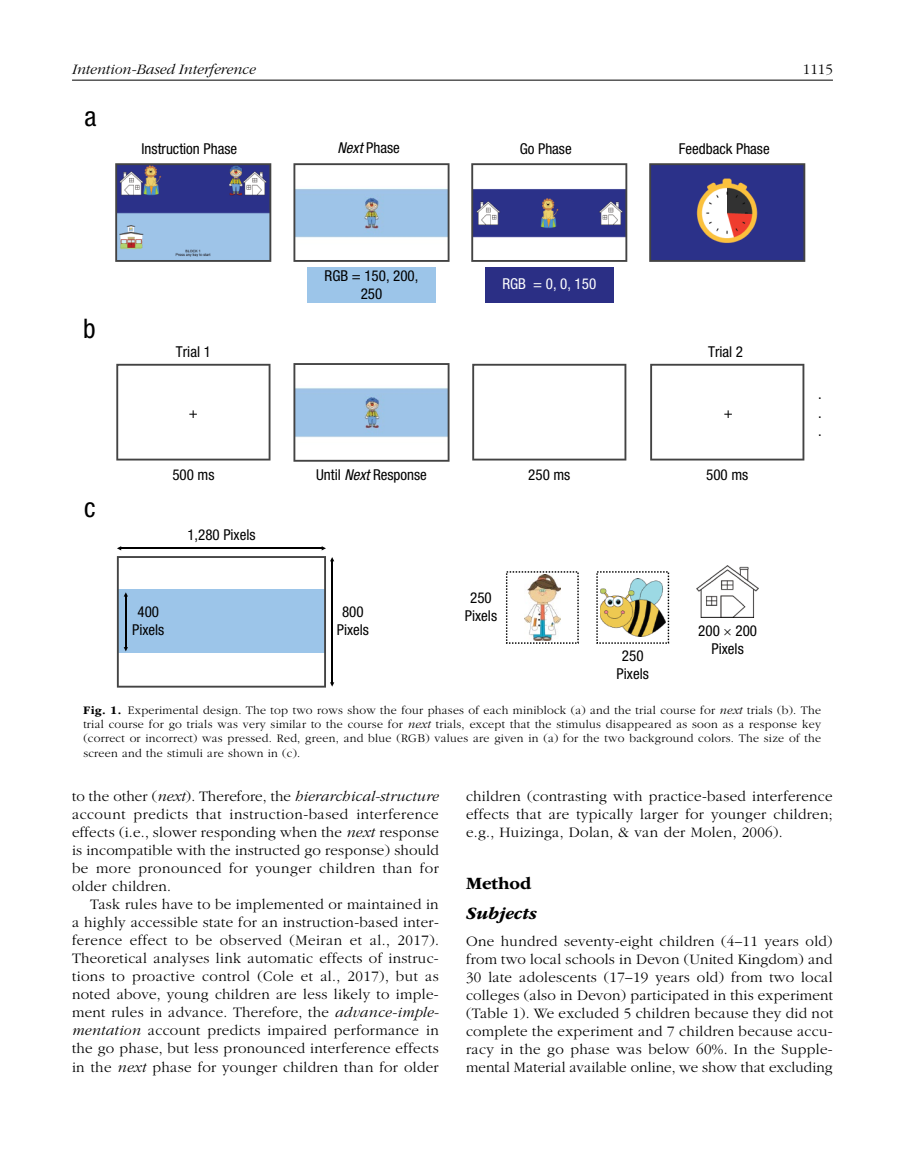
<style>
.page{position:relative;width:905px;height:1175px;background:#fff}
.page>*{position:absolute;margin:0;border:0;box-sizing:border-box;transform-origin:0 0}
.t1{font:condensed 27px "Helvetica Neue LT Std";color:#000}
.t2{font:italic 700 18px "ITC Garamond Std";color:#000}
.t3{font:700 18px "ITC Garamond Std";color:#000}
.t4{font:300 15px/18px "ITC Garamond Std";letter-spacing:.02em;color:#000;text-align:justify}
.t5{font:condensed 15px/18px "Helvetica Neue LT Std";color:#000;text-align:center}
.t6{font:italic 300 15px "ITC Garamond Std";color:#000}
.t7{font:condensed 15px "Helvetica Neue LT Std";color:#fff}
.t8{font:300 12px/14.2px "ITC Garamond Std";letter-spacing:.02em;color:#000;text-align:justify}
.s1{font-style:italic}
.s2{font-weight:700}
</style>
<div class="page">
<hr style="left:72px;top:80px;width:760px;height:1px;background:#000">
<svg style="left:115px;top:163px;width:156px;height:99px;background:#7183b3"></svg>
<svg style="left:293px;top:163px;width:156px;height:99px"></svg>
<svg style="left:471px;top:163px;width:156px;height:99px"></svg>
<svg style="left:649px;top:163px;width:156px;height:99px;background:#4d4a84"></svg>
<svg style="left:116px;top:364px;width:154px;height:96px"></svg>
<svg style="left:293px;top:363px;width:156px;height:99px"></svg>
<svg style="left:472px;top:364px;width:154px;height:96px"></svg>
<svg style="left:650px;top:364px;width:154px;height:96px"></svg>
<img style="left:696px;top:566px;width:62px;height:51px">
<hr style="left:120px;top:547px;width:202px;height:2px;background:#000">
<svg style="left:117px;top:556px;width:217px;height:131px"></svg>
<svg style="left:506px;top:571px;width:72px;height:73px"></svg>
<svg style="left:596px;top:571px;width:73px;height:73px"></svg>
<div style="left:485px;top:266px;width:128px;height:36px;background:#2b2f85"></div>
<div style="left:307px;top:266px;width:128px;height:36px;background:#9cc5e9"></div>
<p class="t6" style="left:72px;top:61px;width:185px">Intention-Based Interference</p>
<p class="t4" style="left:803px;top:60px;width:31px">1115</p>
<h1 class="t1" style="left:84px;top:101px;width:13px">a</h1>
<p class="t5" style="left:142px;top:140px;width:97px">Instruction Phase</p>
<p class="t5" style="left:337px;top:139px;width:64px"><span class="s1">Next</span> Phase</p>
<p class="t5" style="left:520px;top:140px;width:53px">Go Phase</p>
<p class="t5" style="left:679px;top:140px;width:92px">Feedback Phase</p>
<h1 class="t1" style="left:83px;top:312px;width:14px">b</h1>
<h1 class="t1" style="left:84px;top:491px;width:13px">c</h1>
<p class="t5" style="left:324px;top:266px;width:95px">RGB = 150, 200,<br>250</p>
<p class="t7" style="left:502px;top:275px;width:95px">RGB = 0, 0, 150</p>
<p class="t5" style="left:176px;top:342px;width:36px">Trial 1</p>
<p class="t5" style="left:708px;top:342px;width:36px">Trial 2</p>
<p class="t5" style="left:189px;top:403px;width:11px">+</p>
<p class="t5" style="left:724px;top:404px;width:10px">+</p>
<p class="t5" style="left:172px;top:465px;width:44px">500 ms</p>
<p class="t5" style="left:316px;top:466px;width:112px">Until <span class="s1">Next</span> Response</p>
<p class="t5" style="left:528px;top:465px;width:44px">250 ms</p>
<p class="t5" style="left:706px;top:466px;width:44px">500 ms</p>
<p class="t5" style="left:187px;top:525px;width:70px">1,280 Pixels</p>
<p class="t5" style="left:132px;top:602px;width:34px">400<br>Pixels</p>
<p class="t5" style="left:337px;top:602px;width:34px">800<br>Pixels</p>
<p class="t5" style="left:465px;top:588px;width:34px">250<br>Pixels</p>
<p class="t5" style="left:616px;top:646px;width:34px">250<br>Pixels</p>
<p class="t5" style="left:698px;top:622px;width:60px">200 200<br>Pixels</p>
<p class="t5" style="left:818px;top:385px;width:5px;text-align:justify">. . .</p>
<p class="t8" style="left:83px;top:703px;width:739px"><span class="s2">Fig. 1.</span> Experimental design. The top two rows show the four phases of each miniblock (a) and the trial course for <span class="s1">next</span> trials (b). The trial course for go trials was very similar to the course for <span class="s1">next</span> trials, except that the stimulus disappeared as soon as a response key (correct or incorrect) was pressed. Red, green, and blue (RGB) values are given in (a) for the two background colors. The size of the screen and the stimuli are shown in (c).</p>
<p class="t4" style="left:72px;top:788px;width:368px">to the other (<span class="s1">next</span>). Therefore, the <span class="s1">hierarchical-structure </span>account predicts that instruction-based interference effects (i.e., slower responding when the <span class="s1">next</span> response is incompatible with the instructed go response) should be more pronounced for younger children than for older children.</p>
<p class="t4" style="left:72px;top:896px;width:368px;text-indent:18px">Task rules have to be implemented or maintained in a highly accessible state for an instruction-based inter&shy;ference effect to be observed (Meiran et al., 2017).<br>Theoretical analyses link automatic effects of instruc&shy;tions to proactive control (Cole et al., 2017), but as noted above, young children are less likely to imple&shy;ment rules in advance. Therefore, the <span class="s1">advance-imple&shy;mentation</span> account predicts impaired performance in the go phase, but less pronounced interference effects in the <span class="s1">next</span> phase for younger children than for older</p>
<p class="t4" style="left:466px;top:788px;width:368px">children (contrasting with practice-based interference effects that are typically larger for younger children; e.g., Huizinga, Dolan, &amp; van der Molen, 2006).</p>
<p class="t3" style="left:466px;top:873px;width:67px">Method</p>
<p class="t2" style="left:466px;top:903px;width:72px">Subjects</p>
<p class="t4" style="left:466px;top:932px;width:369px">One hundred seventy-eight children (4–11 years old) from two local schools in Devon (United Kingdom) and 30 late adolescents (17–19 years old) from two local colleges (also in Devon) participated in this experiment (Table 1). We excluded 5 children because they did not complete the experiment and 7 children because accu&shy;racy in the go phase was below 60%. In the Supple&shy;mental Material available online, we show that excluding</p>
</div>
